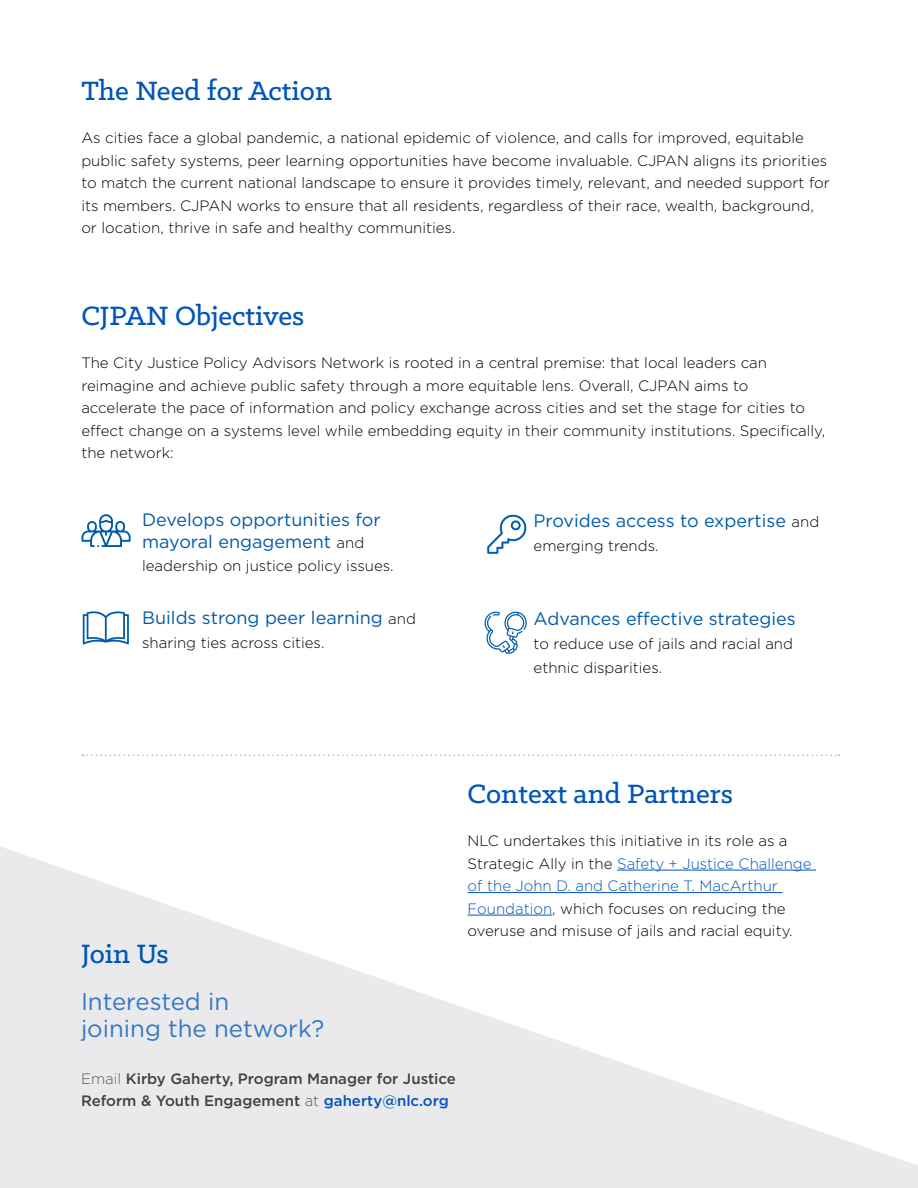
<style>
.page{position:relative;width:918px;height:1188px;background:#fff}
.page>*{position:absolute;margin:0;border:0;box-sizing:border-box;transform-origin:0 0}
.t1{font:500 30px "Klinic Slab";color:#0055b8}
.t2{font:24px/27px "Gotham";color:#3377c6}
.t3{font:18px/22.5px "Gotham";color:#005baa}
.t4{font:300 15px/22.5px "Gotham";color:#000}
.t5{font:500 15px/22.5px "Gotham";color:#414042}
.s1{font-weight:300;font-size:15px;color:#000}
.s2{font-weight:300;color:#58595b}
.s3{color:#0055b8}
</style>
<div class="page">
<svg style="left:82px;top:514px;width:49px;height:33px"></svg>
<svg style="left:83px;top:611px;width:46px;height:34px"></svg>
<svg style="left:486px;top:514px;width:41px;height:41px"></svg>
<svg style="left:484px;top:612px;width:43px;height:42px"></svg>
<svg style="left:82px;top:754px;width:757px;height:2px"></svg>
<svg style="left:0;top:847px;width:918px;height:341px;fill:#eaeaec"></svg>
<h1 class="t1" style="left:81px;top:72px;width:252px">The Need for Action</h1>
<p class="t4" style="left:81px;top:126px;width:750px">As cities face a global pandemic, a national epidemic of violence, and calls for improved, equitable public safety systems, peer learning opportunities have become invaluable. CJPAN aligns its priorities to match the current national landscape to ensure it provides timely, relevant, and needed support for its members. CJPAN works to ensure that all residents, regardless of their race, wealth, background, or location, thrive in safe and healthy communities.</p>
<h1 class="t1" style="left:81px;top:297px;width:225px">CJPAN Objectives</h1>
<p class="t4" style="left:81px;top:351px;width:745px">The City Justice Policy Advisors Network is rooted in a central premise: that local leaders can reimagine and achieve public safety through a more equitable lens. Overall, CJPAN aims to accelerate the pace of information and policy exchange across cities and set the stage for cities to effect change on a systems level while embedding equity in their community institutions. Specifically, the network:</p>
<p class="t3" style="left:142px;top:508px;width:240px">Develops opportunities for mayoral engagement <span class="s1">and</span></p>
<p class="t4" style="left:142px;top:554px;width:253px">leadership on justice policy issues.</p>
<p class="t3" style="left:142px;top:606px;width:275px">Builds strong peer learning <span class="s1">and</span></p>
<p class="t4" style="left:142px;top:631px;width:184px">sharing ties across cities.</p>
<p class="t3" style="left:534px;top:509px;width:287px">Provides access to expertise <span class="s1">and</span></p>
<p class="t4" style="left:534px;top:534px;width:126px">emerging trends.</p>
<p class="t3" style="left:534px;top:607px;width:264px">Advances effective strategies</p>
<p class="t4" style="left:534px;top:632px;width:261px;line-height:24px">to reduce use of jails and racial and ethnic disparities.</p>
<h1 class="t1" style="left:81px;top:934px;width:89px">Join Us</h1>
<h2 class="t2" style="left:81px;top:988px;width:245px">Interested in<br>joining the network?</h2>
<p class="t5" style="left:81px;top:1067px;width:376px"><span class="s2">Email</span> Kirby Gaherty, Program Manager for Justice<br>Reform &amp; Youth Engagement <span class="s2">at</span> <span class="s3">gaherty@nlc.org</span></p>
<h1 class="t1" style="left:468px;top:775px;width:267px">Context and Partners</h1>
<p class="t4" style="left:468px;top:829px;width:345px">NLC undertakes this initiative in its role as a Strategic Ally in the <span class="s3">Safety + Justice Challenge of the John D. and Catherine T. MacArthur Foundation</span>, which focuses on reducing the overuse and misuse of jails and racial equity.</p>
</div>
